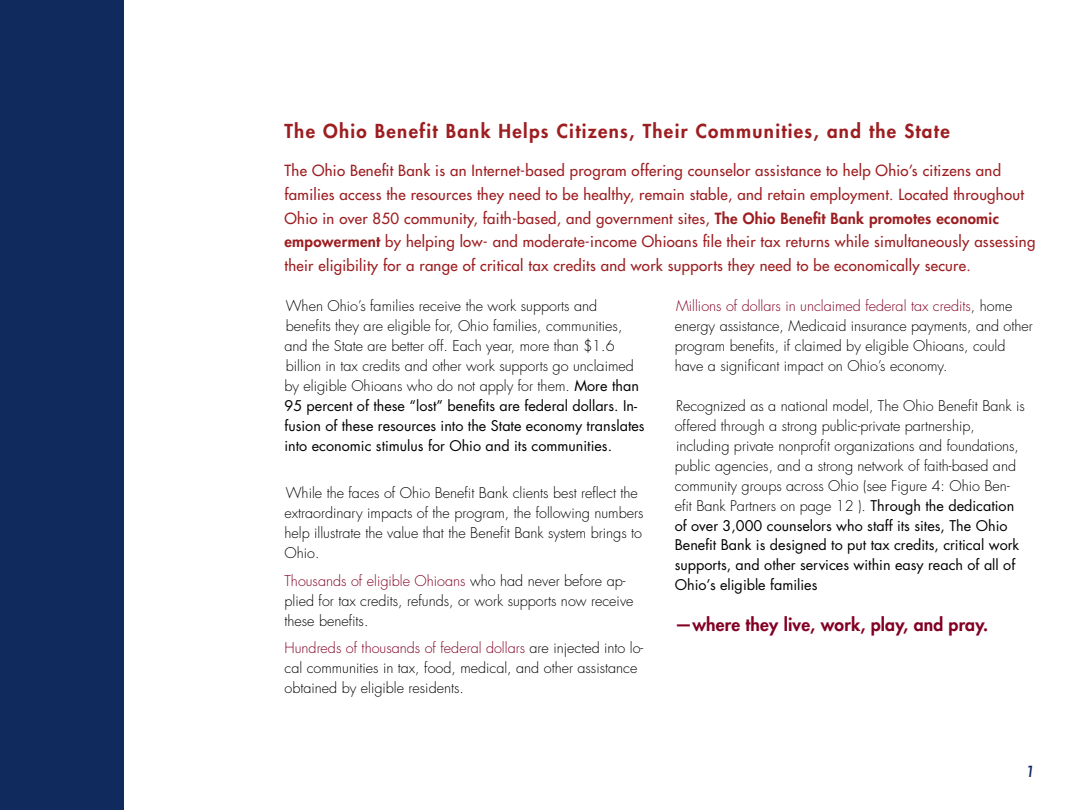
<style>
.page{position:relative;width:1080px;height:810px;background:#fff}
.page>*{position:absolute;margin:0;border:0;box-sizing:border-box;transform-origin:0 0}
.t1{font:800 18.75px "Futura Std";letter-spacing:.07em;color:#9d1e21}
.t2{font:800 17.5px "Futura Std";letter-spacing:.01em;color:#820024}
.t3{font:500 15px/23.8px "Futura Std";letter-spacing:.02em;color:#9d1e21}
.t4{font:italic 500 15px "Futura";color:#102a5e}
.t5{font:300 14.38px/20px "Futura Std";color:#000}
.s1{font-weight:800}
.s2{font-weight:400}
.s3{color:#820024}
</style>
<div class="page">
<div style="left:0;top:0;width:124px;height:810px;background:#102a5e"></div>
<h1 class="t1" style="left:284px;top:119px;width:667px">The Ohio Benefit Bank Helps Citizens, Their Communities, and the State</h1>
<p class="t3" style="left:284px;top:159px;width:752px">The Ohio Benefit Bank is an Internet-based program offering counselor assistance to help Ohio’s citizens and families access the resources they need to be healthy, remain stable, and retain employment. Located throughout Ohio in over 850 community, faith-based, and government sites, <span class="s1">The Ohio Benefit Bank promotes economic empowerment</span> by helping low- and moderate-income Ohioans file their tax returns while simultaneously assessing their eligibility for a range of critical tax credits and work supports they need to be economically secure.</p>
<p class="t5" style="left:284px;top:296px;width:362px">When Ohio’s families receive the work supports and<br>benefits they are eligible for, Ohio families, communities, and the State are better off. Each year, more than $1.6 billion in tax credits and other work supports go unclaimed by eligible Ohioans who do not apply for them. <span class="s2">More than 95 percent of these “lost” benefits are federal dollars. In&shy;fusion of these resources into the State economy translates into economic stimulus for Ohio and its communities.</span></p>
<p class="t5" style="left:284px;top:483px;width:360px">While the faces of Ohio Benefit Bank clients best reflect the extraordinary impacts of the program, the following numbers help illustrate the value that the Benefit Bank system brings to Ohio.</p>
<p class="t5" style="left:284px;top:571px;width:351px"><span class="s3">Thousands of eligible Ohioans</span> who had never before ap&shy;plied for tax credits, refunds, or work supports now receive these benefits.</p>
<p class="t5" style="left:284px;top:638px;width:360px"><span class="s3">Hundreds of thousands of federal dollars</span> are injected into lo&shy;cal communities in tax, food, medical, and other assistance obtained by eligible residents.</p>
<p class="t5" style="left:675px;top:296px;width:360px"><span class="s3">Millions of dollars in unclaimed federal tax credits</span>, home energy assistance, Medicaid insurance payments, and other program benefits, if claimed by eligible Ohioans, could have a significant impact on Ohio’s economy.</p>
<p class="t5" style="left:675px;top:396px;width:352px">Recognized as a national model, The Ohio Benefit Bank is offered through a strong public-private partnership, including private nonprofit organizations and foundations, public agencies, and a strong network of faith-based and community groups across Ohio (see Figure 4: Ohio Ben&shy;efit Bank Partners on page 12 ). <span class="s2">Through the dedication of over 3,000 counselors who staff its sites, The Ohio Benefit Bank is designed to put tax credits, critical work supports, and other services within easy reach of all of Ohio’s eligible families</span></p>
<p class="t2" style="left:675px;top:613px;width:315px">—where they live, work, play, and pray.</p>
<p class="t4" style="left:1026px;top:761px;width:11px">1</p>
</div>
